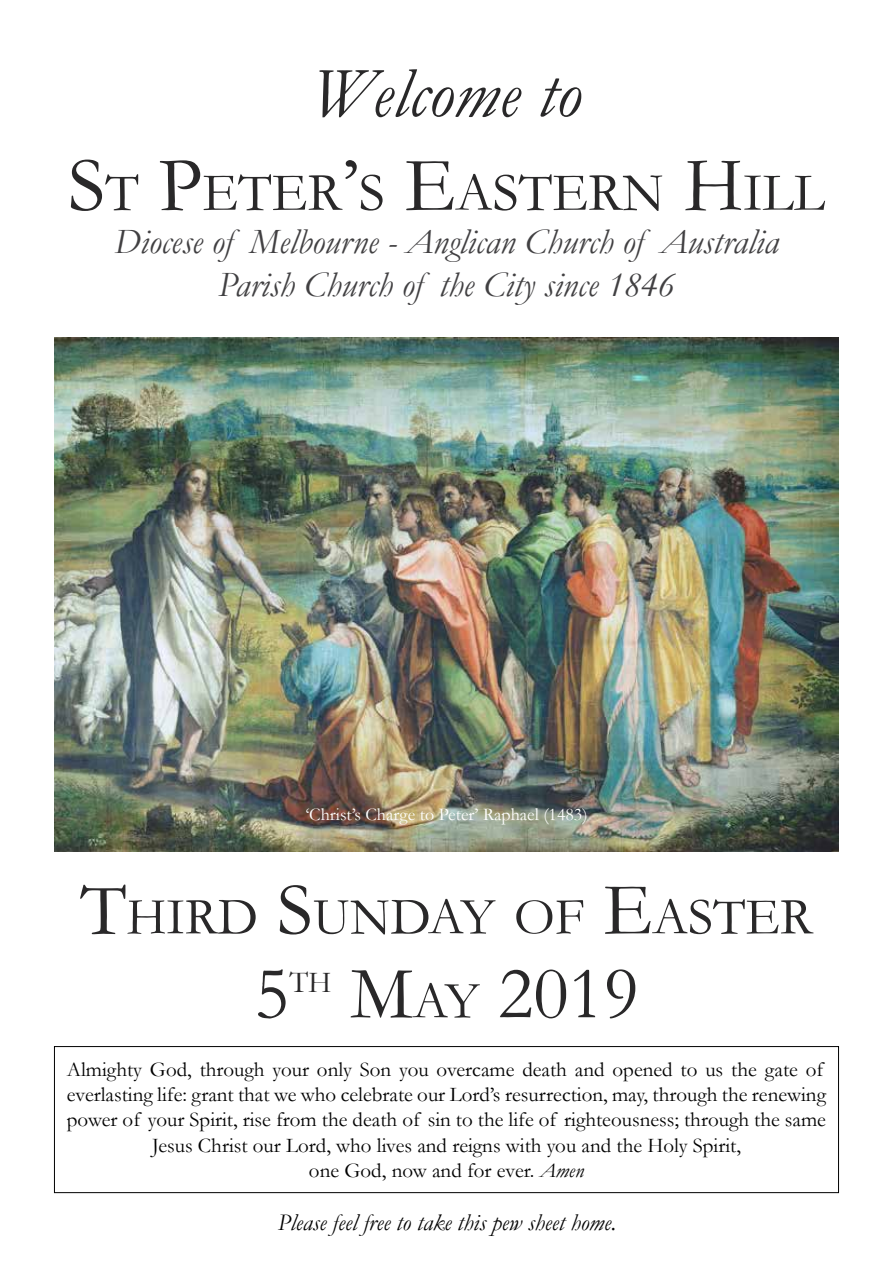
<style>
.page{position:relative;width:893px;height:1263px;background:#fff}
.page>*{position:absolute;margin:0;border:0;box-sizing:border-box;transform-origin:0 0}
.t1{font:75px "Garamond";color:#292829}
.t2{font:italic 72px "Garamond";color:#292829}
.t3{font:54.6px "Garamond";color:#292829}
.t4{font:52.5px "Garamond";color:#292829}
.t5{font:italic 36px/43.2px "Garamond";color:#414042;text-align:center}
.t6{font:30.6px "Garamond";color:#292829}
.t7{font:italic 24px "Garamond";color:#000}
.t8{font:21px/25.2px "Garamond";color:#000;text-align:center}
.t9{font:18px "Garamond";color:#fff}
.t10{font:18px "Garamond";color:#000}
.s1{font-size:78px}
.s2{font-size:75px}
.s3{font-size:52.5px}
.s4{font-style:italic}
</style>
<div class="page">
<img style="left:54px;top:337px;width:785px;height:514px">
<svg style="left:54px;top:1046px;width:785px;height:147px"></svg>
<h2 class="t2" style="left:312px;top:45px;width:271px">Welcome to</h2>
<h3 class="t3" style="left:68px;top:156px;width:758px"><span class="s1">S</span>T <span class="s1">P</span>ETER<span class="s1">’</span>S <span class="s1">E</span>ASTERN <span class="s1">H</span>ILL</h3>
<h3 class="t5" style="left:114px;top:219px;width:666px">Diocese of Melbourne - Anglican Church of Australia<br>Parish Church of the City since 1846</h3>
<p class="t9" style="left:305px;top:802px;width:284px">‘Christ’s Charge to Peter’ Raphael (1483)</p>
<h3 class="t4" style="left:80px;top:881px;width:734px"><span class="s2">T</span>HIRD <span class="s2">S</span>UNDAY OF <span class="s2">E</span>ASTER</h3>
<h1 class="t1" style="left:254px;top:943px;width:37px">5</h1>
<h3 class="t6" style="left:289px;top:962px;width:42px">TH</h3>
<h1 class="t1" style="left:350px;top:943px;width:290px">M<span class="s3">AY</span> 2019</h1>
<p class="t8" style="left:67px;top:1056px;width:761px">Almighty God, through your only Son you overcame death and opened to us the gate of everlasting life: grant that we who celebrate our Lord’s resurrection, may, through the renewing power of your Spirit, rise from the death of sin to the life of righteousness; through the same Jesus Christ our Lord, who lives and reigns with you and the Holy Spirit,<br>one God, now and for ever. <span class="s4">Amen</span></p>
<p class="t7" style="left:278px;top:1206px;width:340px">Please feel free to take this pew sheet home.</p>
<p class="t10" style="left:440px;top:1219px;width:10px">1</p>
</div>
